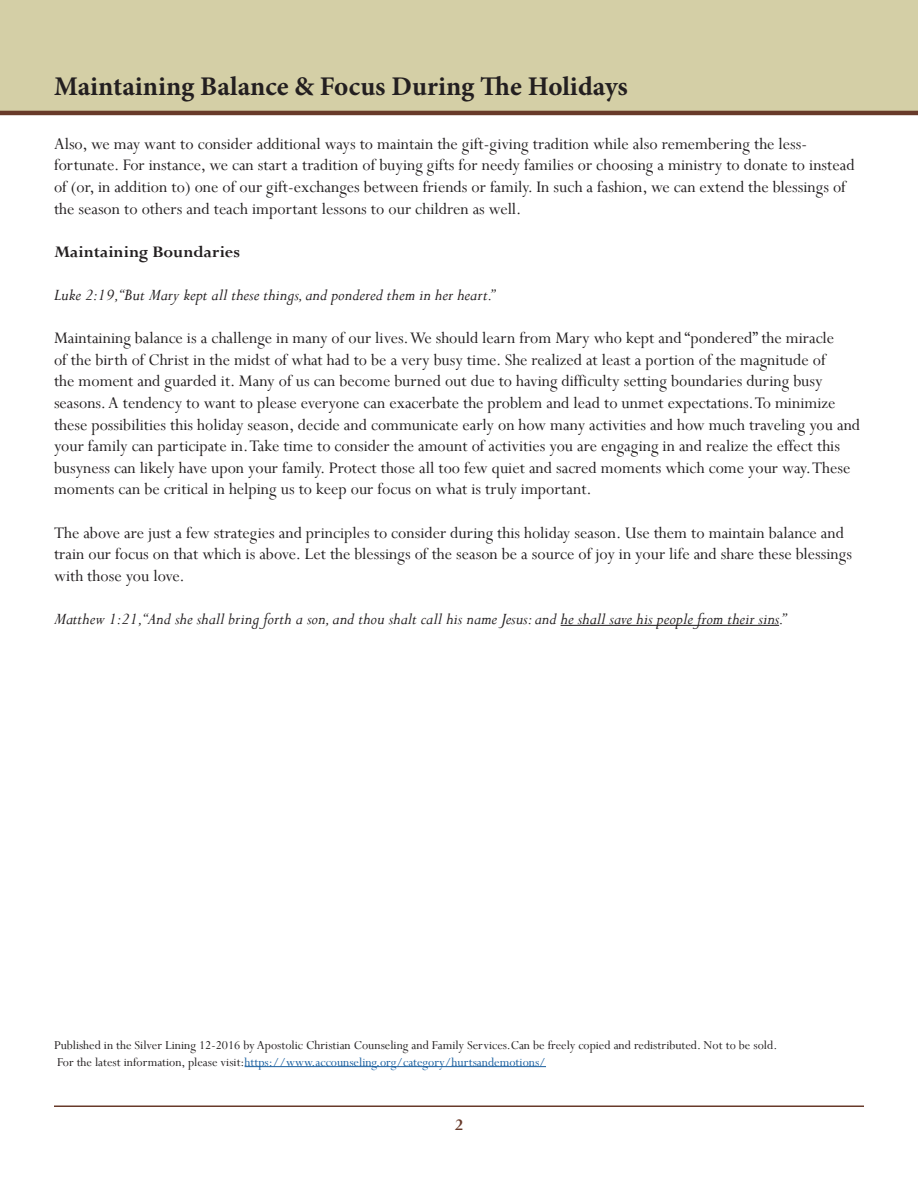
<style>
.page{position:relative;width:918px;height:1188px;background:#fff}
.page>*{position:absolute;margin:0;border:0;box-sizing:border-box;transform-origin:0 0}
.t1{font:700 27px "Minion Pro";color:#231f20}
.Endnote_Text{font:18px/21.6px "Perpetua";color:#231f20}
.Endnote_Text-2{font:italic 18px "Perpetua";color:#231f20}
.Endnote_Text-3{font:700 18px "Perpetua";color:#231f20}
.t2{font:700 18px "Perpetua";color:#683a2a}
.Endnote_Text-4{font:13.5px "Perpetua";color:#231f20}
.Endnote_Text-5{font:13.5px "Perpetua";color:#175d9e}
.s1{color:#231f20}
</style>
<div class="page">
<div style="left:0;top:0;width:918px;height:113px;background:#d4cfa6"></div>
<hr style="left:54px;top:1106px;width:810px;height:1px;background:#683a2a">
<hr style="left:0;top:111px;width:918px;height:4px;background:#683a2a">
<hr style="left:561px;top:625px;width:218px;height:1px;background:#231f20">
<hr style="left:245px;top:1066px;width:301px;height:1px;background:#175d9e">
<h1 class="t1" style="left:54px;top:68px;width:575px">Maintaining Balance &amp; Focus During The Holidays</h1>
<p class="Endnote_Text" style="left:54px;top:132px;width:802px">Also, we may want to consider additional ways to maintain the gift-giving tradition while also remembering the less&shy;fortunate. For instance, we can start a tradition of buying gifts for needy families or choosing a ministry to donate to instead of (or, in addition to) one of our gift-exchanges between friends or family. In such a fashion, we can extend the blessings of the season to others and teach important lessons to our children as well.</p>
<p class="Endnote_Text-3" style="left:54px;top:240px;width:187px">Maintaining Boundaries</p>
<p class="Endnote_Text-2" style="left:54px;top:284px;width:442px">Luke 2:19,“But Mary kept all these things, and pondered them in her heart.”</p>
<p class="Endnote_Text" style="left:54px;top:327px;width:808px">Maintaining balance is a challenge in many of our lives. We should learn from Mary who kept and “pondered” the miracle<br>of the birth of Christ in the midst of what had to be a very busy time. She realized at least a portion of the magnitude of<br>the moment and guarded it. Many of us can become burned out due to having difficulty setting boundaries during busy seasons. A tendency to want to please everyone can exacerbate the problem and lead to unmet expectations. To minimize these possibilities this holiday season, decide and communicate early on how many activities and how much traveling you and your family can participate in. Take time to consider the amount of activities you are engaging in and realize the effect this busyness can likely have upon your family. Protect those all too few quiet and sacred moments which come your way. These moments can be critical in helping us to keep our focus on what is truly important.</p>
<p class="Endnote_Text" style="left:54px;top:521px;width:799px">The above are just a few strategies and principles to consider during this holiday season. Use them to maintain balance and train our focus on that which is above. Let the blessings of the season be a source of joy in your life and share these blessings with those you love.</p>
<p class="Endnote_Text-2" style="left:54px;top:608px;width:733px">Matthew 1:21,“And she shall bring forth a son, and thou shalt call his name Jesus: and he shall save his people from their sins.”</p>
<p class="Endnote_Text-4" style="left:54px;top:1037px;width:725px">Published in the Silver Lining 12-2016 by Apostolic Christian Counseling and Family Services.Can be freely copied and redistributed. Not to be sold.</p>
<p class="Endnote_Text-5" style="left:57px;top:1053px;width:490px"><span class="s1">For the latest information, please visit:</span>https://www.accounseling.org/category/hurtsandemotions/</p>
<p class="t2" style="left:455px;top:1114px;width:10px">2</p>
</div>
